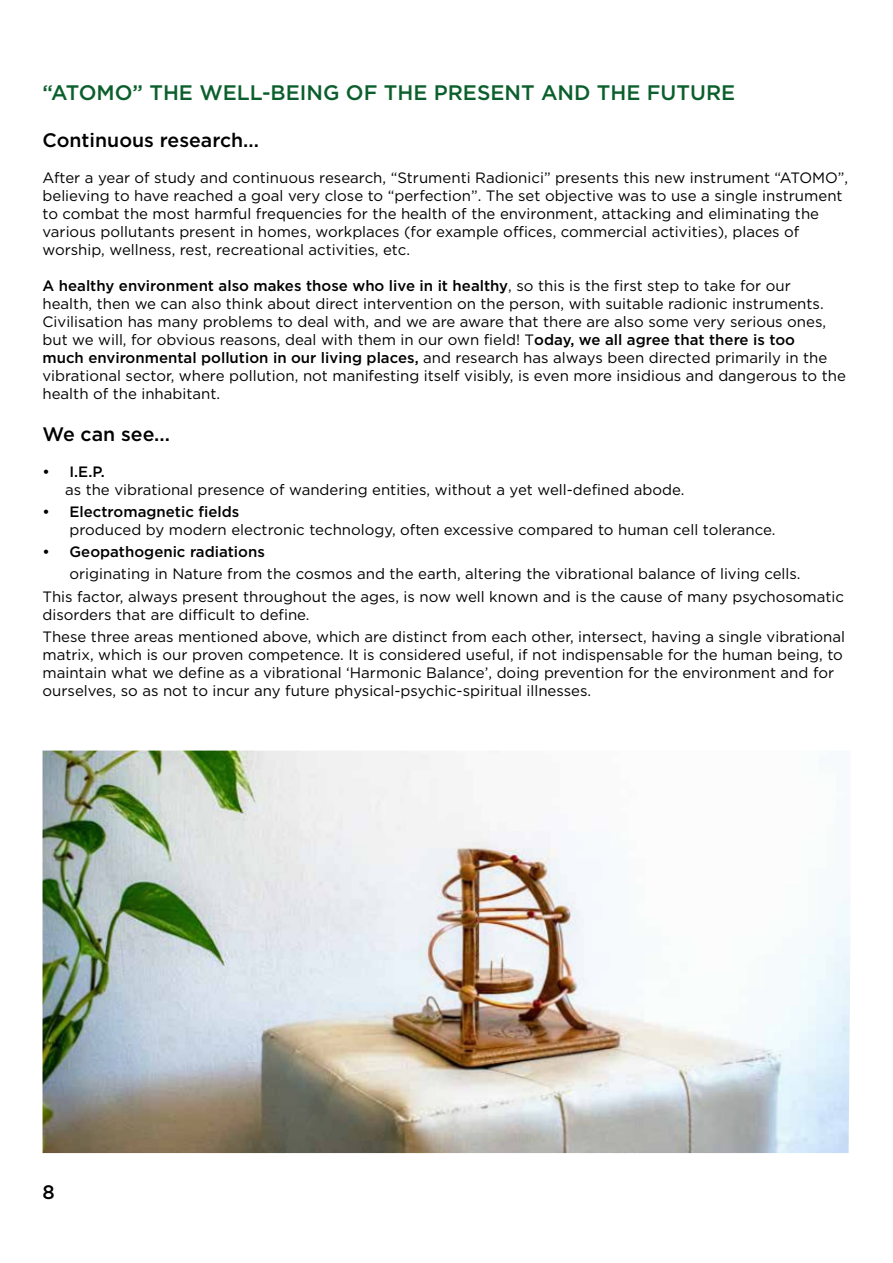
<style>
.page{position:relative;width:893px;height:1263px;background:#fff}
.page>*{position:absolute;margin:0;border:0;box-sizing:border-box;transform-origin:0 0}
.t1{font:500 21px "Gotham";color:#0b5f2c}
.t2{font:500 19.5px "Gotham";color:#000}
.t3{font:15px/18px "Gotham";color:#000}
.t4{font:500 15px "Gotham";color:#000}
.s1{font-weight:500}
</style>
<div class="page">
<img style="left:43px;top:750px;width:807px;height:403px">
<h1 class="t1" style="left:43px;top:81px;width:694px">“ATOMO” THE WELL-BEING OF THE PRESENT AND THE FUTURE</h1>
<h2 class="t2" style="left:43px;top:129px;width:218px">Continuous research...</h2>
<p class="t3" style="left:43px;top:169px;width:807px">After a year of study and continuous research, “Strumenti Radionici” presents this new instrument “ATOMO”, believing to have reached a goal very close to “perfection”. The set objective was to use a single instrument to combat the most harmful frequencies for the health of the environment, attacking and eliminating the various pollutants present in homes, workplaces (for example offices, commercial activities), places of worship, wellness, rest, recreational activities, etc.</p>
<p class="t3" style="left:43px;top:277px;width:805px"><span class="s1">A healthy environment also makes those who live in it healthy</span>, so this is the first step to take for our<br>health, then we can also think about direct intervention on the person, with suitable radionic instruments.<br>Civilisation has many problems to deal with, and we are aware that there are also some very serious ones, but we will, for obvious reasons, deal with them in our own field! T<span class="s1">oday, we all agree that there is too<br>much environmental pollution in our living places,</span> and research has always been directed primarily in the vibrational sector, where pollution, not manifesting itself visibly, is even more insidious and dangerous to the health of the inhabitant.</p>
<h2 class="t2" style="left:43px;top:423px;width:129px">We can see...</h2>
<p class="t4" style="left:43px;top:463px;width:64px">• I.E.P.</p>
<p class="t3" style="left:65px;top:480px;width:621px">as the vibrational presence of wandering entities, without a yet well-defined abode.</p>
<p class="t4" style="left:43px;top:503px;width:198px">• Electromagnetic fields</p>
<p class="t3" style="left:70px;top:520px;width:708px">produced by modern electronic technology, often excessive compared to human cell tolerance.</p>
<p class="t4" style="left:43px;top:543px;width:224px">• Geopathogenic radiations</p>
<p class="t3" style="left:43px;top:563px;width:803px;line-height:22.2px;text-indent:27px">originating in Nature from the cosmos and the earth, altering the vibrational balance of living cells.<br>This factor, always present throughout the ages, is now well known and is the cause of many psychosomatic</p>
<p class="t3" style="left:43px;top:603px;width:804px;line-height:22.2px">disorders that are difficult to define.<br>These three areas mentioned above, which are distinct from each other, intersect, having a single vibrational</p>
<p class="t3" style="left:43px;top:645px;width:802px">matrix, which is our proven competence. It is considered useful, if not indispensable for the human being, to maintain what we define as a vibrational ‘Harmonic Balance’, doing prevention for the environment and for ourselves, so as not to incur any future physical-psychic-spiritual illnesses.</p>
<h2 class="t2" style="left:43px;top:1180px;width:14px">8</h2>
</div>
